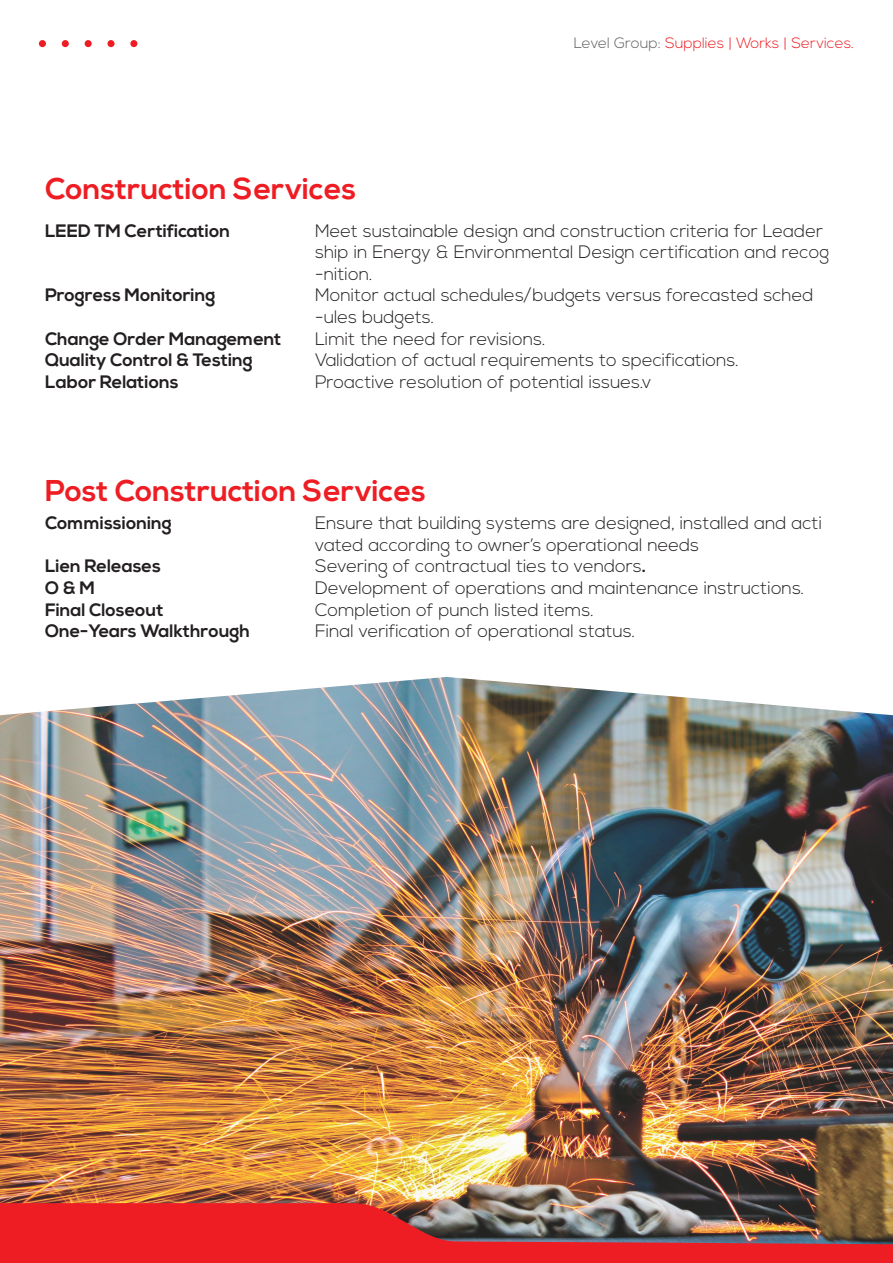
<style>
.page{position:relative;width:893px;height:1263px;background:#fff}
.page>*{position:absolute;margin:0;border:0;box-sizing:border-box;transform-origin:0 0}
.t1{font:700 30px "Nexa";color:#ee1d23}
.t2{font:300 18px/21.6px "Nexa";color:#231f20}
.t3{font:700 18px "Nexa";color:#231f20}
.t4{font:300 15px "Nexa";color:#ee1d23}
.s1{color:#5d5d5d}
.s2{font-weight:700}
</style>
<div class="page">
<img style="left:0;top:677px;width:893px;height:526px">
<img style="left:0;top:1203px;width:893px;height:60px">
<div style="left:39px;top:40px;width:7px;height:7px;background:#ee1d23;border-radius:50%"></div>
<div style="left:62px;top:40px;width:7px;height:7px;background:#ee1d23;border-radius:50%"></div>
<div style="left:85px;top:40px;width:7px;height:7px;background:#ee1d23;border-radius:50%"></div>
<div style="left:107px;top:40px;width:8px;height:7px;background:#ee1d23;border-radius:50%"></div>
<div style="left:130px;top:40px;width:7px;height:7px;background:#ee1d23;border-radius:50%"></div>
<p class="t4" style="left:574px;top:34px;width:282px"><span class="s1">Level Group:</span> Supplies | Works | Services.</p>
<h1 class="t1" style="left:45px;top:172px;width:313px">Construction Services</h1>
<p class="t3" style="left:45px;top:220px;width:187px">LEED TM Certification</p>
<p class="t2" style="left:315px;top:220px;width:516px">Meet sustainable design and construction criteria for Leader ship in Energy &amp; Environmental Design certification and recog -nition.</p>
<p class="t3" style="left:45px;top:285px;width:172px">Progress Monitoring</p>
<p class="t2" style="left:315px;top:285px;width:500px">Monitor actual schedules/budgets versus forecasted sched -ules budgets.</p>
<p class="t3" style="left:45px;top:328px;width:238px">Change Order Management</p>
<p class="t2" style="left:315px;top:328px;width:232px">Limit the need for revisions.</p>
<p class="t3" style="left:45px;top:350px;width:209px">Quality Control &amp; Testing</p>
<p class="t2" style="left:315px;top:350px;width:425px">Validation of actual requirements to specifications.</p>
<p class="t3" style="left:45px;top:371px;width:135px">Labor Relations</p>
<p class="t2" style="left:315px;top:372px;width:338px">Proactive resolution of potential issues.v</p>
<h1 class="t1" style="left:45px;top:473px;width:382px">Post Construction Services</h1>
<p class="t3" style="left:45px;top:513px;width:128px">Commissioning</p>
<p class="t2" style="left:315px;top:513px;width:508px">Ensure that building systems are designed, installed and acti vated according to owner’s operational needs</p>
<p class="t3" style="left:45px;top:556px;width:117px">Lien Releases</p>
<p class="t2" style="left:315px;top:556px;width:333px">Severing of contractual ties to vendors<span class="s2">.</span></p>
<p class="t3" style="left:45px;top:577px;width:52px">O &amp; M</p>
<p class="t2" style="left:315px;top:578px;width:491px">Development of operations and maintenance instructions.</p>
<p class="t3" style="left:45px;top:599px;width:120px">Final Closeout</p>
<p class="t2" style="left:315px;top:599px;width:280px">Completion of punch listed items.</p>
<p class="t3" style="left:45px;top:621px;width:207px">One-Years Walkthrough</p>
<p class="t2" style="left:315px;top:621px;width:322px">Final verification of operational status.</p>
</div>
